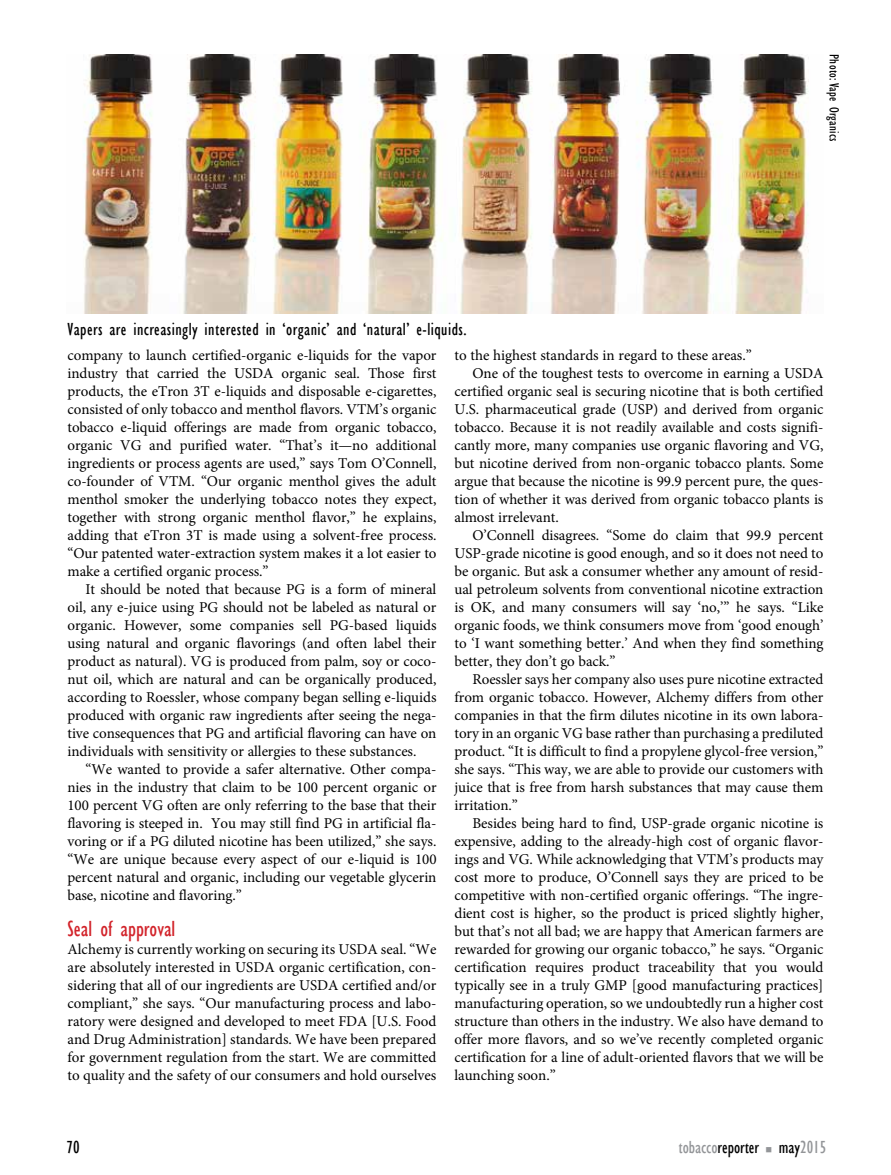
<style>
.page{position:relative;width:891px;height:1175px;background:#fff}
.page>*{position:absolute;margin:0;border:0;box-sizing:border-box;transform-origin:0 0}
.t1{font:condensed 22.5px "Gill Sans";color:#d2232a}
.t2{font:condensed 18px "Gill Sans";letter-spacing:.025em;color:#000}
.t3{font:condensed 18px "Gill Sans";color:#939598}
.t4{font:15px/18px "Minion Pro";letter-spacing:-.005em;color:#000;text-align:justify}
.t5{font:condensed 13.5px "Gill Sans";letter-spacing:.025em;color:#000}
.s1{color:#000}
</style>
<div class="page">
<img style="left:83px;top:54px;width:726px;height:260px">
<p class="t2" style="left:68px;top:318px;width:401px">Vapers are increasingly interested in ‘organic’ and ‘natural’ e-liquids.</p>
<p class="t5" style="left:842px;top:54px;width:89px;rotate:90deg">Photo: Vape Organics</p>
<p class="t4" style="left:68px;top:346px;width:371px">company to launch certified-organic e-liquids for the vapor industry that carried the USDA organic seal. Those first products, the eTron 3T e-liquids and disposable e-cigarettes, consisted of only tobacco and menthol flavors. VTM’s organic tobacco e-liquid offerings are made from organic tobacco, organic VG and purified water. “That’s it—no additional ingredients or process agents are used,” says Tom O’Connell, co-founder of VTM. “Our organic menthol gives the adult menthol smoker the underlying tobacco notes they expect, together with strong organic menthol flavor,” he explains, adding that eTron 3T is made using a solvent-free process. “Our patented water-extraction system makes it a lot easier to make a certified organic process.”</p>
<p class="t4" style="left:68px;top:580px;width:371px;text-indent:18px">It should be noted that because PG is a form of mineral oil, any e-juice using PG should not be labeled as natural or organic. However, some companies sell PG-based liquids using natural and organic flavorings (and often label their product as natural). VG is produced from palm, soy or coco&shy;nut oil, which are natural and can be organically produced, according to Roessler, whose company began selling e-liquids produced with organic raw ingredients after seeing the nega&shy;tive consequences that PG and artificial flavoring can have on individuals with sensitivity or allergies to these substances.</p>
<p class="t4" style="left:68px;top:760px;width:371px;text-indent:18px">“We wanted to provide a safer alternative. Other compa&shy;nies in the industry that claim to be 100 percent organic or 100 percent VG often are only referring to the base that their flavoring is steeped in. You may still find PG in artificial fla&shy;voring or if a PG diluted nicotine has been utilized,” she says. “We are unique because every aspect of our e-liquid is 100 percent natural and organic, including our vegetable glycerin base, nicotine and flavoring.”</p>
<h1 class="t1" style="left:68px;top:915px;width:109px">Seal of approval</h1>
<p class="t4" style="left:68px;top:940px;width:371px">Alchemy is currently working on securing its USDA seal. “We are absolutely interested in USDA organic certification, con&shy;sidering that all of our ingredients are USDA certified and/or compliant,” she says. “Our manufacturing process and labo&shy;ratory were designed and developed to meet FDA [U.S. Food and Drug Administration] standards. We have been prepared for government regulation from the start. We are committed to quality and the safety of our consumers and hold ourselves</p>
<p class="t4" style="left:454px;top:346px;width:299px">to the highest standards in regard to these areas.”</p>
<p class="t4" style="left:473px;top:364px;width:352px">One of the toughest tests to overcome in earning a USDA</p>
<p class="t4" style="left:454px;top:382px;width:371px">certified organic seal is securing nicotine that is both certified</p>
<p class="t4" style="left:454px;top:400px;width:371px">U.S. pharmaceutical grade (USP) and derived from organic</p>
<p class="t4" style="left:454px;top:418px;width:370px">tobacco. Because it is not readily available and costs signifi-</p>
<p class="t4" style="left:454px;top:436px;width:371px">cantly more, many companies use organic flavoring and VG,</p>
<p class="t4" style="left:454px;top:454px;width:370px">but nicotine derived from non-organic tobacco plants. Some</p>
<p class="t4" style="left:454px;top:472px;width:370px">argue that because the nicotine is 99.9 percent pure, the ques-</p>
<p class="t4" style="left:454px;top:490px;width:370px">tion of whether it was derived from organic tobacco plants is</p>
<p class="t4" style="left:454px;top:508px;width:106px">almost irrelevant.</p>
<p class="t4" style="left:473px;top:526px;width:352px">O’Connell disagrees. “Some do claim that 99.9 percent</p>
<p class="t4" style="left:454px;top:544px;width:370px">USP-grade nicotine is good enough, and so it does not need to</p>
<p class="t4" style="left:454px;top:562px;width:371px">be organic. But ask a consumer whether any amount of resid-</p>
<p class="t4" style="left:454px;top:580px;width:370px">ual petroleum solvents from conventional nicotine extraction</p>
<p class="t4" style="left:454px;top:598px;width:370px">is OK, and many consumers will say ‘no,’” he says. “Like</p>
<p class="t4" style="left:454px;top:616px;width:371px">organic foods, we think consumers move from ‘good enough’</p>
<p class="t4" style="left:454px;top:634px;width:371px">to ‘I want something better.’ And when they find something</p>
<p class="t4" style="left:454px;top:652px;width:163px">better, they don’t go back.”</p>
<p class="t4" style="left:473px;top:670px;width:352px">Roessler says her company also uses pure nicotine extracted</p>
<p class="t4" style="left:454px;top:688px;width:371px">from organic tobacco. However, Alchemy differs from other</p>
<p class="t4" style="left:454px;top:706px;width:371px">companies in that the firm dilutes nicotine in its own labora-</p>
<p class="t4" style="left:454px;top:724px;width:371px">tory in an organic VG base rather than purchasing a prediluted</p>
<p class="t4" style="left:454px;top:742px;width:371px">product. “It is difficult to find a propylene glycol-free version,”</p>
<p class="t4" style="left:454px;top:760px;width:371px">she says. “This way, we are able to provide our customers with</p>
<p class="t4" style="left:454px;top:778px;width:371px">juice that is free from harsh substances that may cause them</p>
<p class="t4" style="left:454px;top:796px;width:65px">irritation.”</p>
<p class="t4" style="left:473px;top:814px;width:352px">Besides being hard to find, USP-grade organic nicotine is</p>
<p class="t4" style="left:454px;top:832px;width:371px">expensive, adding to the already-high cost of organic flavor-</p>
<p class="t4" style="left:454px;top:850px;width:370px">ings and VG. While acknowledging that VTM’s products may</p>
<p class="t4" style="left:454px;top:868px;width:370px">cost more to produce, O’Connell says they are priced to be</p>
<p class="t4" style="left:454px;top:886px;width:371px">competitive with non-certified organic offerings. “The ingre-</p>
<p class="t4" style="left:454px;top:904px;width:371px">dient cost is higher, so the product is priced slightly higher,</p>
<p class="t4" style="left:454px;top:922px;width:370px">but that’s not all bad; we are happy that American farmers are</p>
<p class="t4" style="left:454px;top:940px;width:371px">rewarded for growing our organic tobacco,” he says. “Organic</p>
<p class="t4" style="left:454px;top:958px;width:370px">certification requires product traceability that you would</p>
<p class="t4" style="left:454px;top:976px;width:370px">typically see in a truly GMP [good manufacturing practices]</p>
<p class="t4" style="left:454px;top:994px;width:370px">manufacturing operation, so we undoubtedly run a higher cost</p>
<p class="t4" style="left:454px;top:1012px;width:371px">structure than others in the industry. We also have demand to</p>
<p class="t4" style="left:454px;top:1030px;width:370px">offer more flavors, and so we’ve recently completed organic</p>
<p class="t4" style="left:454px;top:1048px;width:371px">certification for a line of adult-oriented flavors that we will be</p>
<p class="t4" style="left:454px;top:1066px;width:103px">launching soon.”</p>
<p class="t2" style="left:66px;top:1136px;width:15px">70</p>
<p class="t3" style="left:679px;top:1136px;width:149px">tobacco<span class="s1">reporter</span> ■ <span class="s1">may</span>2015</p>
</div>
